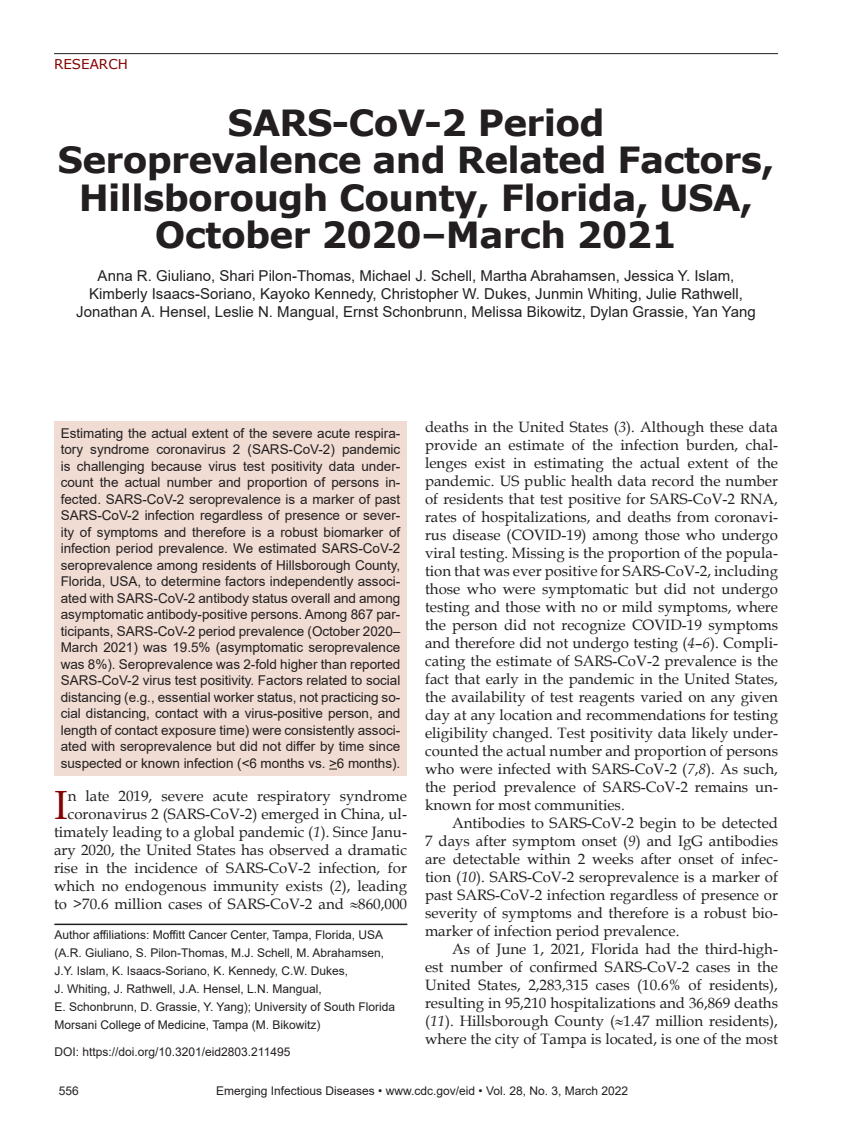
<style>
.page{position:relative;width:851px;height:1134px;background:#fff}
.page>*{position:absolute;margin:0;border:0;box-sizing:border-box;transform-origin:0 0}
.t1{font:40.8px "Book Antiqua";color:#820301}
.t2{font:700 36px/37.5px "Verdana";letter-spacing:-.02em;color:#231f20;text-align:center}
.t3{font:15px/18px "Book Antiqua";color:#231f20;text-align:justify}
.t4{font:15px/18px "Arial";color:#231f20;text-align:center}
.t5{font:13.5px/16.5px "Arial";letter-spacing:-.005em;color:#231f20;text-align:justify}
.t6{font:13.5px "Verdana";color:#820301}
.t7{font:12px/18px "Arial";color:#231f20}
.s1{font-style:italic}
</style>
<div class="page">
<hr style="left:54px;top:53px;width:724px;height:1px;background:#231f20">
<div style="left:54px;top:422px;width:353px;height:354px;background:#f0dcd3"></div>
<hr style="left:54px;top:924px;width:353px;height:1px;background:#231f20">
<p class="t6" style="left:54px;top:55px;width:75px">RESEARCH</p>
<h2 class="t2" style="left:57px;top:103px;width:718px">SARS-CoV-2 Period<br>Seroprevalence and Related Factors,<br>Hillsborough County, Florida, USA,<br>October 2020–March 2021</h2>
<p class="t4" style="left:76px;top:267px;width:681px">Anna R. Giuliano, Shari Pilon-Thomas, Michael J. Schell, Martha Abrahamsen, Jessica Y. Islam,<br>Kimberly Isaacs-Soriano, Kayoko Kennedy, Christopher W. Dukes, Junmin Whiting, Julie Rathwell,<br>Jonathan A. Hensel, Leslie N. Mangual, Ernst Schonbrunn, Melissa Bikowitz, Dylan Grassie, Yan Yang</p>
<p class="t5" style="left:61px;top:425px;width:341px">Estimating the actual extent of the severe acute respira&shy;tory syndrome coronavirus 2 (SARS-CoV-2) pandemic is challenging because virus test positivity data under&shy;count the actual number and proportion of persons in&shy;fected. SARS-CoV-2 seroprevalence is a marker of past SARS-CoV-2 infection regardless of presence or sever&shy;ity of symptoms and therefore is a robust biomarker of infection period prevalence. We estimated SARS-CoV-2 seroprevalence among residents of Hillsborough County, Florida, USA, to determine factors independently associ&shy;ated with SARS-CoV-2 antibody status overall and among asymptomatic antibody-positive persons. Among 867 par&shy;ticipants, SARS-CoV-2 period prevalence (October 2020– March 2021) was 19.5% (asymptomatic seroprevalence was 8%). Seroprevalence was 2-fold higher than reported SARS-CoV-2 virus test positivity. Factors related to social distancing (e.g., essential worker status, not practicing so&shy;cial distancing, contact with a virus-positive person, and length of contact exposure time) were consistently associ&shy;ated with seroprevalence but did not differ by time since suspected or known infection (&lt;6 months vs. &gt;6 months).</p>
<p class="t3" style="left:54px;top:787px;width:354px;text-align:right">n late 2019, severe acute respiratory syndrome coronavirus 2 (SARS-CoV-2) emerged in China, ul&shy;timately leading to a global pandemic (<span class="s1">1</span>). Since Janu&shy;ary 2020, the United States has observed a dramatic rise in the incidence of SARS-CoV-2 infection, for which no endogenous immunity exists (<span class="s1">2</span>), leading to &gt;70.6 million cases of SARS-CoV-2 and ≈860,000</p>
<h1 class="t1" style="left:54px;top:777px;width:15px">I</h1>
<p class="t7" style="left:54px;top:925px;width:342px">Author affiliations: Moffitt Cancer Center, Tampa, Florida, USA (A.R. Giuliano, S. Pilon-Thomas, M.J. Schell, M. Abrahamsen, J.Y. Islam, K. Isaacs-Soriano, K. Kennedy, C.W. Dukes,<br>J. Whiting, J. Rathwell, J.A. Hensel, L.N. Mangual,<br>E. Schonbrunn, D. Grassie, Y. Yang); University of South Florida Morsani College of Medicine, Tampa (M. Bikowitz)</p>
<p class="t7" style="left:54px;top:1042px;width:237px">DOI: https://doi.org/10.3201/eid2803.211495</p>
<p class="t3" style="left:425px;top:418px;width:354px">deaths in the United States (<span class="s1">3</span>). Although these data provide an estimate of the infection burden, chal&shy;lenges exist in estimating the actual extent of the pandemic. US public health data record the number of residents that test positive for SARS-CoV-2 RNA, rates of hospitalizations, and deaths from coronavi&shy;rus disease (COVID-19) among those who undergo viral testing. Missing is the proportion of the popula&shy;tion that was ever positive for SARS-CoV-2, including those who were symptomatic but did not undergo testing and those with no or mild symptoms, where the person did not recognize COVID-19 symptoms and therefore did not undergo testing (<span class="s1">4</span>–<span class="s1">6</span>). Compli&shy;cating the estimate of SARS-CoV-2 prevalence is the fact that early in the pandemic in the United States, the availability of test reagents varied on any given day at any location and recommendations for testing eligibility changed. Test positivity data likely under&shy;counted the actual number and proportion of persons who were infected with SARS-CoV-2 (<span class="s1">7</span>,<span class="s1">8</span>). As such, the period prevalence of SARS-CoV-2 remains un&shy;known for most communities.</p>
<p class="t3" style="left:425px;top:814px;width:354px;text-indent:27px">Antibodies to SARS-CoV-2 begin to be detected 7 days after symptom onset (<span class="s1">9</span>) and IgG antibodies are detectable within 2 weeks after onset of infec&shy;tion (<span class="s1">10</span>). SARS-CoV-2 seroprevalence is a marker of past SARS-CoV-2 infection regardless of presence or severity of symptoms and therefore is a robust bio&shy;marker of infection period prevalence.</p>
<p class="t3" style="left:425px;top:940px;width:354px;text-indent:27px">As of June 1, 2021, Florida had the third-high&shy;est number of confirmed SARS-CoV-2 cases in the United States, 2,283,315 cases (10.6% of residents), resulting in 95,210 hospitalizations and 36,869 deaths (<span class="s1">11</span>). Hillsborough County (≈1.47 million residents), where the city of Tampa is located, is one of the most</p>
<p class="t7" style="left:59px;top:1082px;width:22px">556</p>
<p class="t7" style="left:216px;top:1082px;width:413px">Emerging Infectious Diseases • www.cdc.gov/eid • Vol. 28, No. 3, March 2022</p>
</div>
